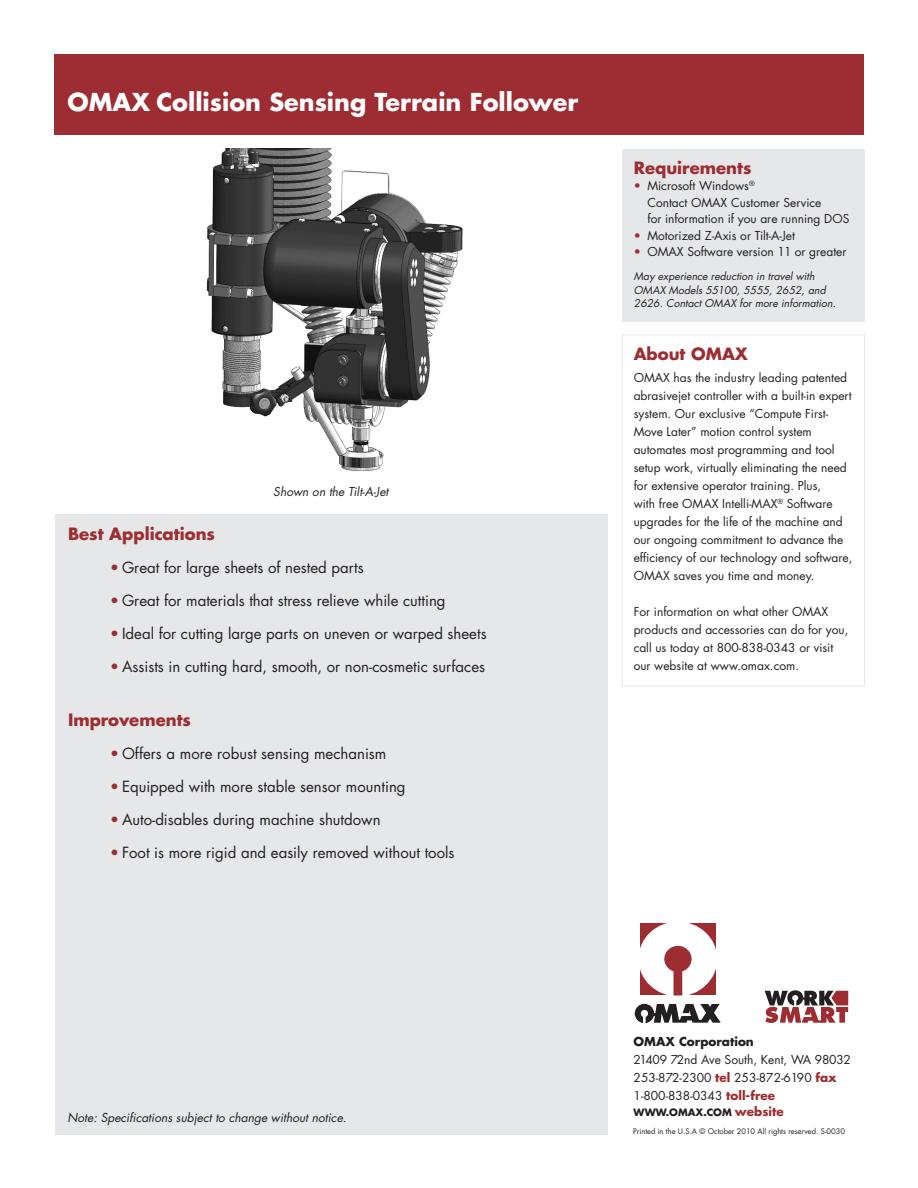
<style>
.page{position:relative;width:918px;height:1188px;background:#fff}
.page>*{position:absolute;margin:0;border:0;box-sizing:border-box;transform-origin:0 0}
.t1{font:700 24px "Futura";color:#fff}
.t2{font:700 16.5px "Futura";color:#9d2d32}
.t3{font:15px "Futura";color:#231f20}
.t4{font:12px/18px "Futura";color:#231f20}
.t5{font:italic 12px "Futura";color:#231f20}
.t6{font:700 12px "Futura";color:#231f20}
.t7{font:italic 10.5px/13.5px "Futura";color:#231f20}
.t8{font:700 9.9px "Futura";color:#231f20}
.t9{font:7.5px "Futura";color:#231f20}
.s1{color:#9d2d32}
.s2{font-weight:700;color:#9d2d32}
.s3{font-size:12px;color:#9d2d32}
</style>
<div class="page">
<div style="left:622px;top:149px;width:243px;height:172px;background:#e6e7e9"></div>
<div style="left:55px;top:54px;width:809px;height:81px;background:#9d2d32"></div>
<div style="left:55px;top:514px;width:553px;height:620px;background:#e6e7e9"></div>
<svg style="left:635px;top:1004px;width:86px;height:19px"></svg>
<div style="left:640px;top:923px;width:76px;height:72px;background:#9d2d32"></div>
<div style="left:638px;top:922px;width:79px;height:74px;background:#fff;border-radius:50%"></div>
<div style="left:665px;top:946px;width:26px;height:26px;background:#9d2d32;border-radius:50%"></div>
<div style="left:665px;top:946px;width:26px;height:26px;border:1px solid #9d2d32;border-radius:50%"></div>
<div style="left:674px;top:966px;width:8px;height:29px;background:#9d2d32"></div>
<svg style="left:765px;top:990px;width:83px;height:33px"></svg>
<div style="left:622px;top:335px;width:243px;height:351px;border:1px solid #e6e7e9"></div>
<img style="left:206px;top:149px;width:257px;height:323px">
<h1 class="t1" style="left:68px;top:87px;width:512px">OMAX Collision Sensing Terrain Follower</h1>
<p class="t5" style="left:273px;top:484px;width:117px">Shown on the Tilt-A-Jet</p>
<h2 class="t2" style="left:68px;top:523px;width:149px">Best Applications</h2>
<p class="t3" style="left:110px;top:558px;width:255px"><span class="s1">•</span> Great for large sheets of nested parts</p>
<p class="t3" style="left:110px;top:591px;width:337px"><span class="s1">•</span> Great for materials that stress relieve while cutting</p>
<p class="t3" style="left:110px;top:624px;width:378px"><span class="s1">•</span> Ideal for cutting large parts on uneven or warped sheets</p>
<p class="t3" style="left:110px;top:657px;width:377px"><span class="s1">•</span> Assists in cutting hard, smooth, or non-cosmetic surfaces</p>
<h2 class="t2" style="left:68px;top:709px;width:125px">Improvements</h2>
<p class="t3" style="left:110px;top:744px;width:278px"><span class="s1">•</span> Offers a more robust sensing mechanism</p>
<p class="t3" style="left:110px;top:777px;width:297px"><span class="s1">•</span> Equipped with more stable sensor mounting</p>
<p class="t3" style="left:110px;top:810px;width:272px"><span class="s1">•</span> Auto-disables during machine shutdown</p>
<p class="t3" style="left:110px;top:843px;width:346px"><span class="s1">•</span> Foot is more rigid and easily removed without tools</p>
<h2 class="t2" style="left:634px;top:156px;width:119px">Requirements</h2>
<p class="t4" style="left:647px;top:178px;width:204px;line-height:16.5px;text-indent:-14px"><span class="s1">•</span> Microsoft Windows<sup>®<br></sup>Contact OMAX Customer Service<br>for information if you are running DOS</p>
<p class="t4" style="left:634px;top:226px;width:163px"><span class="s1">•</span> Motorized Z-Axis or Tilt-A-Jet</p>
<p class="t4" style="left:634px;top:243px;width:214px"><span class="s1">•</span> OMAX Software version 11 or greater</p>
<p class="t7" style="left:634px;top:270px;width:204px">May experience reduction in travel with<br>OMAX Models 55100, 5555, 2652, and<br>2626. Contact OMAX for more information.</p>
<h2 class="t2" style="left:634px;top:342px;width:116px">About OMAX</h2>
<p class="t4" style="left:634px;top:369px;width:220px">OMAX has the industry leading patented abrasivejet controller with a built-in expert system. Our exclusive “Compute First-Move Later” motion control system automates most programming and tool setup work, virtually eliminating the need for extensive operator training. Plus,<br>with free OMAX Intelli-MAX<sup>®</sup> Software upgrades for the life of the machine and our ongoing commitment to advance the efficiency of our technology and software, OMAX saves you time and money.</p>
<p class="t4" style="left:634px;top:603px;width:216px">For information on what other OMAX products and accessories can do for you, call us today at 800-838-0343 or visit our website at www.omax.com.</p>
<p class="t5" style="left:68px;top:1110px;width:281px">Note: Specifications subject to change without notice.</p>
<p class="t6" style="left:634px;top:1033px;width:122px">OMAX Corporation</p>
<p class="t4" style="left:634px;top:1051px;width:219px">21409 72nd Ave South, Kent, WA 98032<br>253-872-2300 <span class="s2">tel</span> 253-872-6190 <span class="s2">fax<br></span>1-800-838-0343 <span class="s2">toll-free</span></p>
<p class="t8" style="left:634px;top:1106px;width:152px">WWW.OMAX.COM <span class="s3">website</span></p>
<p class="t9" style="left:633px;top:1127px;width:213px">Printed in the U.S.A © October 2010 All rights reserved. S-0030</p>
</div>
